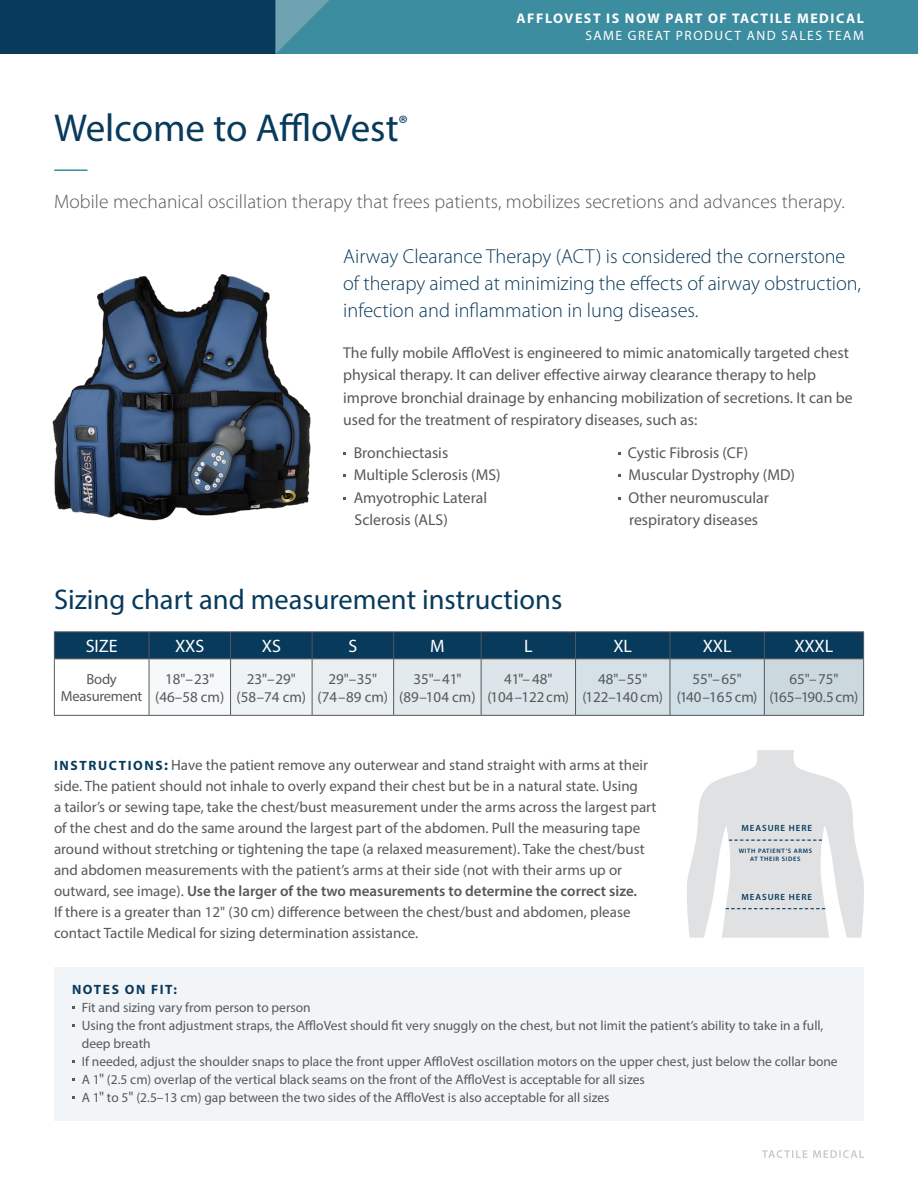
<style>
.page{position:relative;width:918px;height:1188px;background:#fff}
.page>*{position:absolute;margin:0;border:0;box-sizing:border-box;transform-origin:0 0}
.t1{font:39px "Myriad Pro";letter-spacing:-.005em;color:#083a5c}
.t2{font:28.5px "Myriad Pro";color:#083a5c}
.t3{font:300 20.25px/27px "Myriad Pro";color:#083a5c}
.t4{font:300 19.5px "Myriad Pro";letter-spacing:.005em;color:#57585a}
.t5{font:18px "Myriad Pro";color:#fff}
.t6{font:15.75px/22.5px "Myriad Pro";color:#57585a}
.t7{font:15px/21px "Myriad Pro";color:#57585a;text-align:center}
.t8{font:14.7px/16.5px "Myriad Pro";letter-spacing:-.02em;color:#57585a;text-align:center}
.t9{font:700 13.95px "Myriad Pro";letter-spacing:.11em;color:#fff}
.t10{font:13.5px/18px "Myriad Pro";color:#57585a}
.t11{font:13.5px "Myriad Pro";letter-spacing:.11em;color:#fff}
.t12{font:700 13.5px "Myriad Pro";letter-spacing:.12em;color:#083a5c}
.t13{font:600 9px "Myriad Pro";letter-spacing:.1em;color:#083a5c}
.t14{font:600 6.45px/7.6px "Myriad Pro";letter-spacing:.1em;color:#083a5c;text-align:center}
.s1{font-weight:700;font-size:13.5px;color:#083a5c}
.s2{font-weight:700;color:#083a5c}
.s3{font-weight:600}
.s4{font-size:15px}
</style>
<div class="page">
<svg style="left:762px;top:1150px;width:102px;height:8px"></svg>
<div style="left:54px;top:967px;width:810px;height:153px;background:#f1f5f7"></div>
<hr style="left:55px;top:169px;width:32px;height:2px;background:#3c8d9f">
<div style="left:149px;top:659px;width:82px;height:56px;background:#f5f9fa"></div>
<div style="left:231px;top:659px;width:81px;height:56px;background:#eef3f5"></div>
<div style="left:312px;top:659px;width:82px;height:56px;background:#e9eff1"></div>
<div style="left:394px;top:659px;width:87px;height:56px;background:#e2eaee"></div>
<div style="left:481px;top:659px;width:95px;height:56px;background:#dce5ea"></div>
<div style="left:576px;top:659px;width:94px;height:56px;background:#d5e1e7"></div>
<div style="left:670px;top:659px;width:94px;height:56px;background:#d0dee5"></div>
<div style="left:764px;top:659px;width:100px;height:56px;background:#cbd9df"></div>
<hr style="left:54px;top:631px;width:95px;height:1px;background:#57585a">
<hr style="left:149px;top:631px;width:82px;height:1px;background:#57585a">
<hr style="left:231px;top:631px;width:81px;height:1px;background:#57585a">
<hr style="left:312px;top:631px;width:82px;height:1px;background:#57585a">
<hr style="left:394px;top:631px;width:87px;height:1px;background:#57585a">
<hr style="left:481px;top:631px;width:95px;height:1px;background:#57585a">
<hr style="left:576px;top:631px;width:94px;height:1px;background:#57585a">
<hr style="left:670px;top:631px;width:94px;height:1px;background:#57585a">
<hr style="left:764px;top:631px;width:100px;height:1px;background:#57585a">
<div style="left:54px;top:632px;width:810px;height:26px;background:#083a5c"></div>
<hr style="left:54px;top:659px;width:1px;height:56px;background:#57585a">
<hr style="left:54px;top:658px;width:95px;height:1px;background:#57585a">
<hr style="left:54px;top:715px;width:95px;height:1px;background:#57585a">
<hr style="left:149px;top:659px;width:1px;height:56px;background:#57585a">
<hr style="left:149px;top:658px;width:82px;height:1px;background:#57585a">
<hr style="left:149px;top:715px;width:82px;height:1px;background:#57585a">
<hr style="left:230px;top:659px;width:1px;height:56px;background:#57585a">
<hr style="left:231px;top:658px;width:81px;height:1px;background:#57585a">
<hr style="left:231px;top:715px;width:81px;height:1px;background:#57585a">
<hr style="left:312px;top:659px;width:1px;height:56px;background:#57585a">
<hr style="left:312px;top:658px;width:82px;height:1px;background:#57585a">
<hr style="left:312px;top:715px;width:82px;height:1px;background:#57585a">
<hr style="left:393px;top:659px;width:1px;height:56px;background:#57585a">
<hr style="left:394px;top:658px;width:87px;height:1px;background:#57585a">
<hr style="left:394px;top:715px;width:87px;height:1px;background:#57585a">
<hr style="left:481px;top:659px;width:1px;height:56px;background:#57585a">
<hr style="left:481px;top:658px;width:95px;height:1px;background:#57585a">
<hr style="left:481px;top:715px;width:95px;height:1px;background:#57585a">
<hr style="left:575px;top:659px;width:1px;height:56px;background:#57585a">
<hr style="left:576px;top:658px;width:94px;height:1px;background:#57585a">
<hr style="left:576px;top:715px;width:94px;height:1px;background:#57585a">
<hr style="left:670px;top:659px;width:1px;height:56px;background:#57585a">
<hr style="left:670px;top:658px;width:94px;height:1px;background:#57585a">
<hr style="left:670px;top:715px;width:94px;height:1px;background:#57585a">
<hr style="left:764px;top:659px;width:1px;height:56px;background:#57585a">
<hr style="left:764px;top:658px;width:100px;height:1px;background:#57585a">
<hr style="left:863px;top:659px;width:1px;height:56px;background:#57585a">
<hr style="left:764px;top:715px;width:100px;height:1px;background:#57585a">
<img style="left:52px;top:274px;width:259px;height:247px">
<svg style="left:687px;top:750px;width:177px;height:188px"></svg>
<div style="left:275px;top:0;width:643px;height:54px;background:#3c8d9f"></div>
<div style="left:0;top:0;width:275px;height:54px;background:#083a5c"></div>
<svg style="left:275px;top:0;width:54px;height:54px"></svg>
<p class="t1" style="left:54px;top:104px;width:356px">Welcome to AffloVest<sup>®</sup></p>
<p class="t9" style="left:517px;top:9px;width:349px">AFFLOVEST IS NOW PART OF TACTILE MEDICAL</p>
<p class="t11" style="left:585px;top:28px;width:280px">SAME GREAT PRODUCT AND SALES TEAM</p>
<p class="t4" style="left:54px;top:190px;width:792px">Mobile mechanical oscillation therapy that frees patients, mobilizes secretions and advances therapy.</p>
<p class="t3" style="left:343px;top:243px;width:519px">Airway Clearance Therapy (ACT) is considered the cornerstone of therapy aimed at minimizing the effects of airway obstruction, infection and inflammation in lung diseases.</p>
<p class="t6" style="left:343px;top:341px;width:511px">The fully mobile AffloVest is engineered to mimic anatomically targeted chest physical therapy. It can deliver effective airway clearance therapy to help improve bronchial drainage by enhancing mobilization of secretions. It can be used for the treatment of respiratory diseases, such as:</p>
<p class="t6" style="left:354px;top:441px;width:96px">Bronchiectasis</p>
<p class="t6" style="left:628px;top:441px;width:122px">Cystic Fibrosis (CF)</p>
<p class="t6" style="left:354px;top:463px;width:148px">Multiple Sclerosis (MS)</p>
<p class="t6" style="left:628px;top:463px;width:168px">Muscular Dystrophy (MD)</p>
<p class="t6" style="left:354px;top:486px;width:135px">Amyotrophic Lateral</p>
<p class="t6" style="left:628px;top:486px;width:142px">Other neuromuscular</p>
<p class="t6" style="left:355px;top:508px;width:95px">Sclerosis (ALS)</p>
<p class="t6" style="left:629px;top:508px;width:131px">respiratory diseases</p>
<p class="t2" style="left:54px;top:582px;width:510px">Sizing chart and measurement instructions</p>
<p class="t5" style="left:86px;top:635px;width:33px">SIZE</p>
<p class="t5" style="left:175px;top:635px;width:31px">XXS</p>
<p class="t5" style="left:262px;top:635px;width:21px">XS</p>
<p class="t5" style="left:348px;top:635px;width:10px">S</p>
<p class="t5" style="left:430px;top:635px;width:16px">M</p>
<p class="t5" style="left:524px;top:635px;width:10px">L</p>
<p class="t5" style="left:613px;top:635px;width:20px">XL</p>
<p class="t5" style="left:703px;top:635px;width:30px">XXL</p>
<p class="t5" style="left:795px;top:635px;width:40px">XXXL</p>
<p class="t8" style="left:61px;top:671px;width:83px">Body<br>Measurement</p>
<p class="t7" style="left:165px;top:668px;width:51px">18"–23"</p>
<p class="t7" style="left:247px;top:668px;width:51px">23"–29"</p>
<p class="t7" style="left:236px;top:686px;width:71px">(58–74 cm)</p>
<p class="t7" style="left:328px;top:668px;width:50px">29"–35"</p>
<p class="t7" style="left:318px;top:686px;width:72px">(74–89 cm)</p>
<p class="t7" style="left:399px;top:669px;width:78px;line-height:18px">35"–41" (89–104 cm)</p>
<p class="t7" style="left:487px;top:669px;width:83px;line-height:18px">41"– 48" (104–122 cm)</p>
<p class="t7" style="left:582px;top:669px;width:82px;line-height:18px">48"–55" (122–140 cm)</p>
<p class="t7" style="left:693px;top:668px;width:51px">55"–65"</p>
<p class="t7" style="left:789px;top:668px;width:51px">65"–75"</p>
<p class="t7" style="left:770px;top:686px;width:90px">(165–190.5 cm)</p>
<p class="t7" style="left:155px;top:686px;width:71px">(46–58 cm)</p>
<p class="t7" style="left:677px;top:686px;width:82px">(140–165 cm)</p>
<p class="t7" style="left:54px;top:754px;width:604px;text-align:left"><span class="s1">INSTRUCTIONS</span><span class="s2">:</span> Have the patient remove any outerwear and stand straight with arms at their side. The patient should not inhale to overly expand their chest but be in a natural state. Using<br>a tailor’s or sewing tape, take the chest/bust measurement under the arms across the largest part of the chest and do the same around the largest part of the abdomen. Pull the measuring tape around without stretching or tightening the tape (a relaxed measurement). Take the chest/bust and abdomen measurements with the patient’s arms at their side (not with their arms up or outward, see image). <span class="s3">Use the larger of the two measurements to determine the correct size.<br></span>If there is a greater than 12" (30 cm) difference between the chest/bust and abdomen, please contact Tactile Medical for sizing determination assistance.</p>
<p class="t13" style="left:742px;top:822px;width:72px">MEASURE HERE</p>
<p class="t14" style="left:739px;top:847px;width:75px">WITH PATIENT’S ARMS<br>AT THEIR SIDES</p>
<p class="t13" style="left:742px;top:891px;width:72px">MEASURE HERE</p>
<p class="t12" style="left:72px;top:981px;width:107px">NOTES ON FIT:</p>
<p class="t10" style="left:82px;top:998px;width:230px">Fit and sizing vary from person to person</p>
<p class="t10" style="left:82px;top:1016px;width:743px">Using the front adjustment straps, the AffloVest should fit very snuggly on the chest, but not limit the patient’s ability to take in a full, deep breath</p>
<p class="t10" style="left:82px;top:1052px;width:757px">If needed, adjust the shoulder snaps to place the front upper AffloVest oscillation motors on the upper chest, just below the collar bone</p>
<p class="t10" style="left:82px;top:1070px;width:565px">A 1<span class="s4">"</span> (2.5 cm) overlap of the vertical black seams on the front of the AffloVest is acceptable for all sizes</p>
<p class="t10" style="left:82px;top:1088px;width:529px">A 1<span class="s4">"</span> to 5<span class="s4">"</span> (2.5–13 cm) gap between the two sides of the AffloVest is also acceptable for all sizes</p>
</div>
